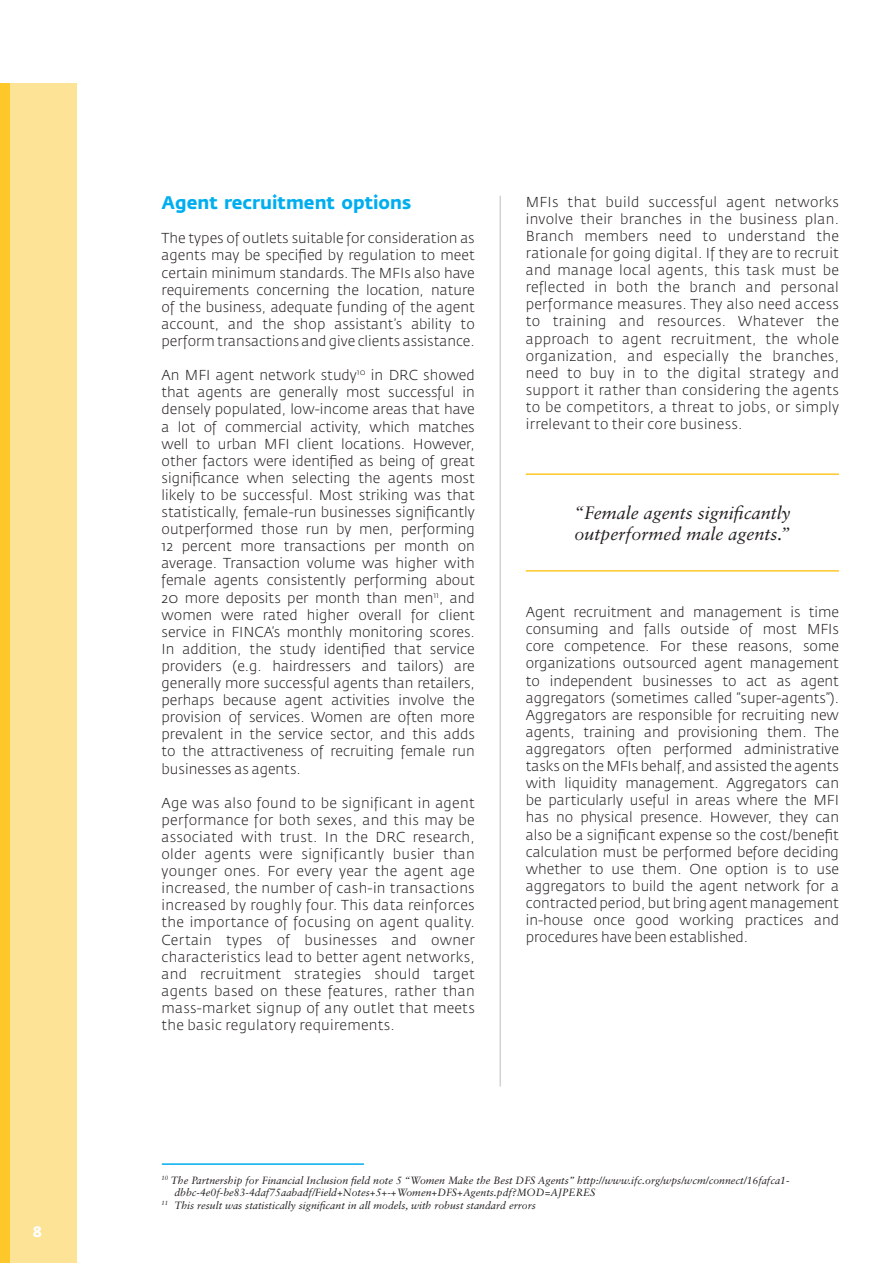
<style>
.page{position:relative;width:893px;height:1263px;background:#fff}
.page>*{position:absolute;margin:0;border:0;box-sizing:border-box;transform-origin:0 0}
.t1{font:italic 18px/21.6px "Sabon LT Std";color:#231f20}
.t2{font:700 18px "Fedra Sans";color:#00aeef}
.t3{font:700 15px "Fedra Sans";color:#fff}
.t4{font:300 14.25px/17.1px "Fedra Sans Std";color:#231f20;text-align:justify}
.t5{font:italic 10.5px "Sabon LT Std";color:#231f20}
</style>
<div class="page">
<div style="left:0;top:83px;width:77px;height:1180px;background:#fde395"></div>
<div style="left:0;top:83px;width:10px;height:1180px;background:#fec82b"></div>
<hr style="left:499px;top:196px;width:2px;height:890px;background:#d1d2d4">
<hr style="left:162px;top:1163px;width:201px;height:2px;background:#00aeef">
<hr style="left:526px;top:570px;width:313px;height:2px;background:#fec82b">
<hr style="left:526px;top:473px;width:313px;height:2px;background:#fec82b">
<p class="t3" style="left:33px;top:1223px;width:11px">8</p>
<p class="t2" style="left:162px;top:192px;width:251px">Agent recruitment options</p>
<p class="t4" style="left:162px;top:230px;width:315px">The types of outlets suitable for consideration as agents may be specified by regulation to meet certain minimum standards. The MFIs also have requirements concerning the location, nature of the business, adequate funding of the agent account, and the shop assistant’s ability to perform transactions and give clients assistance.</p>
<p class="t4" style="left:162px;top:367px;width:315px">An MFI agent network study<sup>10</sup> in DRC showed that agents are generally most successful in densely populated, low-income areas that have a lot of commercial activity, which matches well to urban MFI client locations. However, other factors were identified as being of great significance when selecting the agents most likely to be successful. Most striking was that statistically, female-run businesses significantly outperformed those run by men, performing 12 percent more transactions per month on average. Transaction volume was higher with female agents consistently performing about 20 more deposits per month than men<sup>11</sup>, and women were rated higher overall for client service in FINCA’s monthly monitoring scores.<br>In addition, the study identified that service providers (e.g. hairdressers and tailors) are generally more successful agents than retailers, perhaps because agent activities involve the provision of services. Women are often more prevalent in the service sector, and this adds to the attractiveness of recruiting female run businesses as agents.</p>
<p class="t4" style="left:162px;top:794px;width:315px">Age was also found to be significant in agent performance for both sexes, and this may be associated with trust. In the DRC research, older agents were significantly busier than younger ones. For every year the agent age increased, the number of cash-in transactions increased by roughly four. This data reinforces the importance of focusing on agent quality.<br>Certain types of businesses and owner characteristics lead to better agent networks, and recruitment strategies should target agents based on these features, rather than mass-market signup of any outlet that meets the basic regulatory requirements.</p>
<p class="t4" style="left:526px;top:193px;width:315px">MFIs that build successful agent networks involve their branches in the business plan.<br>Branch members need to understand the rationale for going digital. If they are to recruit and manage local agents, this task must be reflected in both the branch and personal performance measures. They also need access to training and resources. Whatever the approach to agent recruitment, the whole organization, and especially the branches, need to buy in to the digital strategy and support it rather than considering the agents to be competitors, a threat to jobs, or simply irrelevant to their core business.</p>
<p class="t1" style="left:574px;top:501px;width:218px">“Female agents significantly outperformed male agents.”</p>
<p class="t4" style="left:526px;top:604px;width:315px">Agent recruitment and management is time consuming and falls outside of most MFIs core competence. For these reasons, some organizations outsourced agent management to independent businesses to act as agent aggregators (sometimes called “super-agents”).<br>Aggregators are responsible for recruiting new agents, training and provisioning them. The aggregators often performed administrative tasks on the MFIs behalf, and assisted the agents with liquidity management. Aggregators can be particularly useful in areas where the MFI has no physical presence. However, they can also be a significant expense so the cost/benefit calculation must be performed before deciding whether to use them. One option is to use aggregators to build the agent network for a contracted period, but bring agent management in-house once good working practices and procedures have been established.</p>
<p class="t5" style="left:162px;top:1174px;width:630px"><sup>10</sup> The Partnership for Financial Inclusion field note 5 “Women Make the Best DFS Agents” http://www.ifc.org/wps/wcm/connect/16fafca1-</p>
<p class="t5" style="left:174px;top:1187px;width:423px">dbbc-4e0f-be83-4daf75aabadf/Field+Notes+5+-+Women+DFS+Agents.pdf?MOD=AJPERES</p>
<p class="t5" style="left:162px;top:1199px;width:376px"><sup>11</sup> This result was statistically significant in all models, with robust standard errors</p>
</div>
